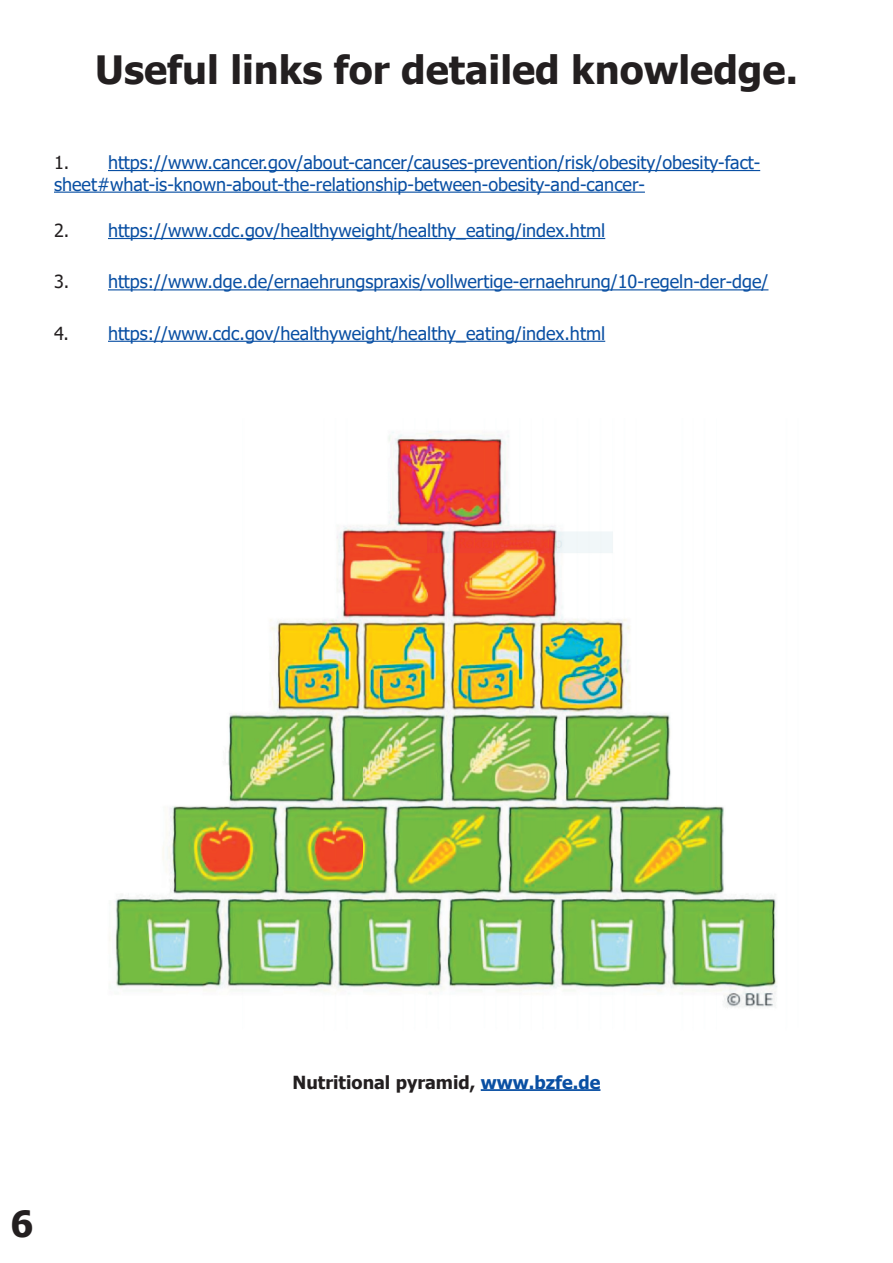
<style>
.page{position:relative;width:893px;height:1263px;background:#fff}
.page>*{position:absolute;margin:0;border:0;box-sizing:border-box;transform-origin:0 0}
.t1{font:700 39px "Tahoma";color:#231f20}
.t2{font:700 36px "Tahoma";color:#231f20}
.t3{font:18px/21.6px "Tahoma";color:#094fa3}
.t4{font:700 18px "Tahoma";color:#231f20}
.s1{color:#231f20}
.s2{color:#094fa3}
</style>
<div class="page">
<hr style="left:108px;top:170px;width:652px;height:1px;background:#094fa3">
<hr style="left:54px;top:192px;width:591px;height:1px;background:#094fa3">
<hr style="left:108px;top:238px;width:497px;height:1px;background:#094fa3">
<hr style="left:108px;top:289px;width:660px;height:1px;background:#094fa3">
<hr style="left:108px;top:341px;width:497px;height:1px;background:#094fa3">
<hr style="left:481px;top:1089px;width:119px;height:2px;background:#094fa3">
<img style="left:109px;top:431px;width:668px;height:577px">
<h1 class="t1" style="left:95px;top:42px;width:704px">Useful links for detailed knowledge.</h1>
<p class="t3" style="left:54px;top:153px;width:708px"><span class="s1">1.</span> https://www.cancer.gov/about-cancer/causes-prevention/risk/obesity/obesity-fact&shy;sheet#what-is-known-about-the-relationship-between-obesity-and-cancer-</p>
<p class="t3" style="left:54px;top:221px;width:553px"><span class="s1">2.</span> https://www.cdc.gov/healthyweight/healthy_eating/index.html</p>
<p class="t3" style="left:54px;top:272px;width:716px"><span class="s1">3.</span> https://www.dge.de/ernaehrungspraxis/vollwertige-ernaehrung/10-regeln-der-dge/</p>
<p class="t3" style="left:54px;top:323px;width:553px"><span class="s1">4.</span> https://www.cdc.gov/healthyweight/healthy_eating/index.html</p>
<h2 class="t2" style="left:11px;top:1198px;width:24px">6</h2>
<p class="t4" style="left:292px;top:1069px;width:309px">Nutritional pyramid, <span class="s2">www.bzfe.de</span></p>
</div>
